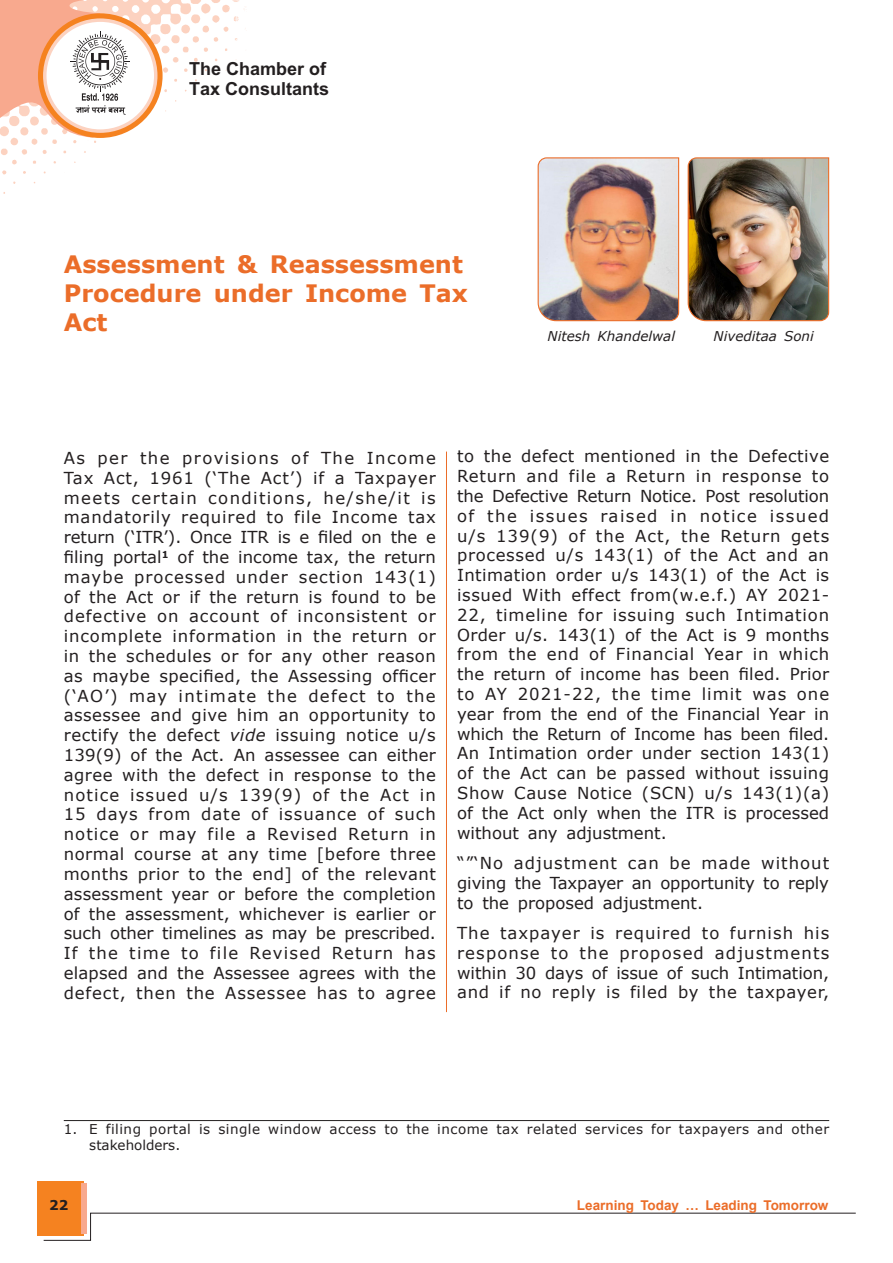
<style>
.page{position:relative;width:893px;height:1263px;background:#fff}
.page>*{position:absolute;margin:0;border:0;box-sizing:border-box;transform-origin:0 0}
.heading{font:700 24px/28.8px "Verdana";color:#eb6d29}
.t1{font:700 18px/20.1px "Arial Greek";color:#231f20}
.body_text{font:16.5px/19.8px "Verdana";letter-spacing:.005em;color:#231f20;text-align:justify}
.Footnoteline{font:13.5px/16.2px "Verdana";letter-spacing:.035em;color:#231f20}
.t2{font:700 13.5px "Arial";color:#eb6d29}
.body_text-2{font:italic 13.5px "Verdana";color:#231f20}
.t3{font:700 13.5px "Verdana";color:#231f20}
.s1{font-style:italic}
</style>
<div class="page">
<img style="left:1px;top:0;width:245px;height:194px">
<svg style="left:38px;top:13px;width:125px;height:125px"></svg>
<div style="left:43px;top:18px;width:114px;height:115px;background:#fcd2c0;border-radius:50%"></div>
<div style="left:47px;top:22px;width:107px;height:107px;background:#fff;border-radius:50%"></div>
<svg style="left:0;top:0;width:130px;height:138px"></svg>
<div style="left:37px;top:1181px;width:47px;height:55px;background:#f58220"></div>
<div style="left:82px;top:1183px;width:5px;height:51px;background:#f8a98e"></div>
<svg style="left:43px;top:1212px;width:813px;height:29px"></svg>
<img style="left:687px;top:157px;width:143px;height:165px">
<hr style="left:446px;top:452px;width:1px;height:560px;background:#eb6d29">
<img style="left:537px;top:157px;width:143px;height:165px">
<hr style="left:64px;top:1120px;width:765px;height:1px;background:#231f20">
<p class="t1" style="left:189px;top:59px;width:141px">The Chamber of<br>Tax Consultants</p>
<p class="heading" style="left:64px;top:249px;width:406px">Assessment &amp; Reassessment<br>Procedure under Income Tax<br>Act</p>
<p class="body_text-2" style="left:548px;top:327px;width:129px">Nitesh Khandelwal</p>
<p class="body_text-2" style="left:714px;top:327px;width:102px">Niveditaa Soni</p>
<p class="body_text" style="left:64px;top:448px;width:374px">As per the provisions of The Income Tax Act, 1961 (‘The Act’) if a Taxpayer meets certain conditions, he/she/it is mandatorily required to file Income tax return (‘ITR’). Once ITR is e filed on the e filing portal<sup>1</sup> of the income tax, the return maybe processed under section 143(1) of the Act or if the return is found to be defective on account of inconsistent or incomplete information in the return or in the schedules or for any other reason as maybe specified, the Assessing officer (‘AO’) may intimate the defect to the assessee and give him an opportunity to rectify the defect <span class="s1">vide</span> issuing notice u/s 139(9) of the Act. An assessee can either agree with the defect in response to the notice issued u/s 139(9) of the Act in 15 days from date of issuance of such notice or may file a Revised Return in normal course at any time [before three months prior to the end] of the relevant assessment year or before the completion of the assessment, whichever is earlier or such other timelines as may be prescribed.<br>If the time to file Revised Return has elapsed and the Assessee agrees with the defect, then the Assessee has to agree</p>
<p class="body_text" style="left:457px;top:446px;width:374px">to the defect mentioned in the Defective Return and file a Return in response to the Defective Return Notice. Post resolution of the issues raised in notice issued u/s 139(9) of the Act, the Return gets processed u/s 143(1) of the Act and an Intimation order u/s 143(1) of the Act is issued With effect from(w.e.f.) AY 2021- 22, timeline for issuing such Intimation Order u/s. 143(1) of the Act is 9 months from the end of Financial Year in which the return of income has been filed. Prior to AY 2021-22, the time limit was one year from the end of the Financial Year in which the Return of Income has been filed.<br>An Intimation order under section 143(1) of the Act can be passed without issuing Show Cause Notice (SCN) u/s 143(1)(a) of the Act only when the ITR is processed without any adjustment.</p>
<p class="body_text" style="left:457px;top:853px;width:374px">“”‘No adjustment can be made without giving the Taxpayer an opportunity to reply to the proposed adjustment.</p>
<p class="body_text" style="left:457px;top:923px;width:374px">The taxpayer is required to furnish his response to the proposed adjustments within 30 days of issue of such Intimation, and if no reply is filed by the taxpayer,</p>
<p class="Footnoteline" style="left:89px;top:1120px;width:741px;text-indent:-26px">1. E filing portal is single window access to the income tax related services for taxpayers and other stakeholders.</p>
<p class="t3" style="left:49px;top:1195px;width:21px">22</p>
<p class="t2" style="left:577px;top:1196px;width:253px">Learning Today … Leading Tomorrow</p>
</div>
